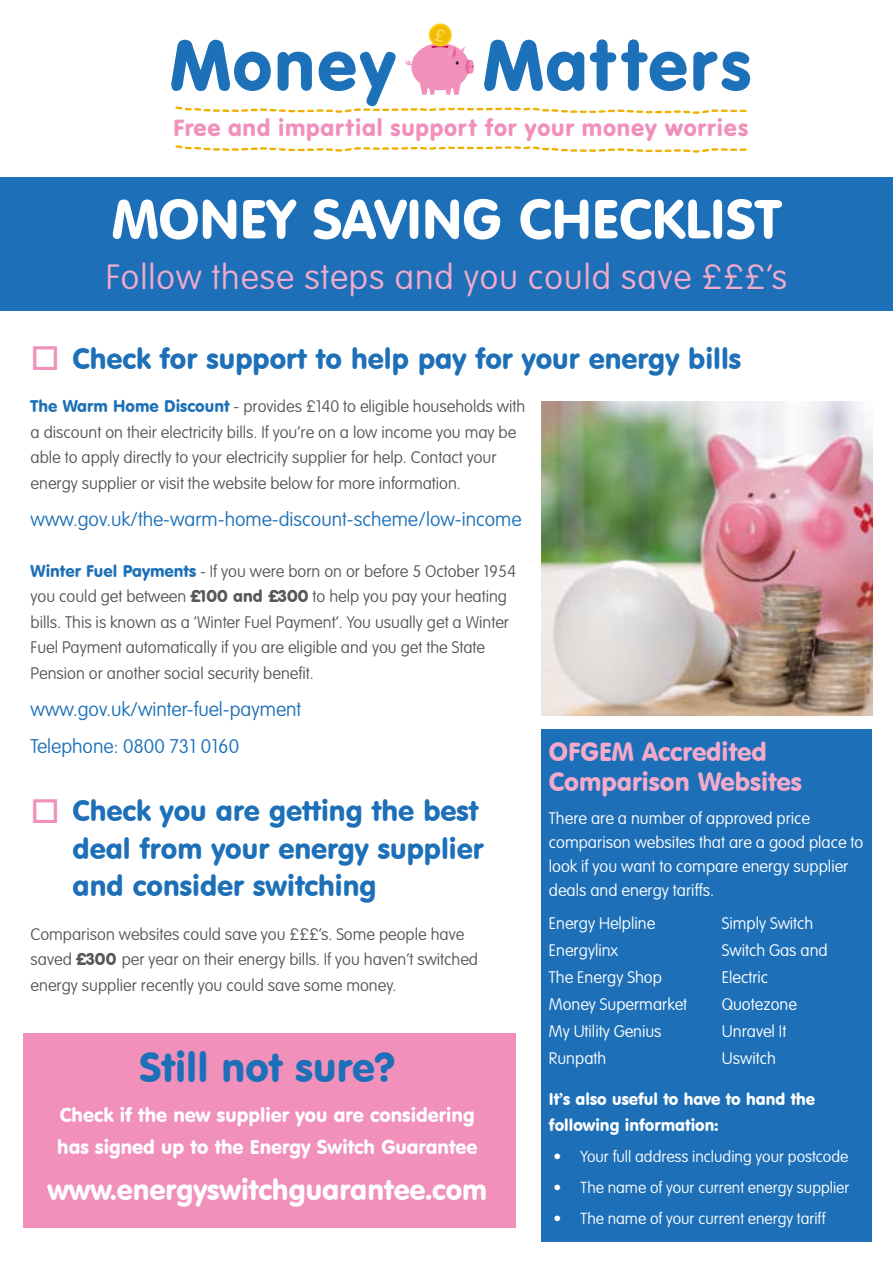
<style>
.page{position:relative;width:893px;height:1263px;background:#fff}
.page>*{position:absolute;margin:0;border:0;box-sizing:border-box;transform-origin:0 0}
.t1{font:74.7px "VAG Round";color:#1d71b8}
.t2{font:54px "VAG Rounded BT";color:#fff}
.t3{font:40.5px "VAG Rounded BT";color:#1d70b8}
.t4{font:100 34.5px "VAG Rounded";letter-spacing:.03em;color:#f4aacb}
.t5{font:28.5px/37.5px "VAG Rounded BT";color:#1d70b8}
.t6{font:28.5px "VAG Rounded BT";color:#fff}
.t7{font:25.5px/30px "VAG Rounded BT";color:#f4aacb}
.t8{font:24.6px "VAG Round";color:#f190bb}
.t9{font:100 19.5px/37px "VAG Rounded";color:#1d70b8}
.t10{font:19.5px/31.5px "VAG Rounded BT";color:#fff}
.t11{font:100 16.5px/25.5px "VAG Rounded";color:#575756}
.t12{font:100 16.5px/27px "VAG Rounded";color:#fff}
.t13{font:16.5px/25.5px "VAG Rounded BT";color:#fff}
.t14{font:100 15.75px "VAG Rounded";color:#fff}
.s1{color:#f190bb}
.s2{font-family:"VAG Rounded BT";font-weight:400;color:#1d70b8}
.s3{font-family:"VAG Rounded BT";font-weight:400}
</style>
<div class="page">
<div style="left:23px;top:1033px;width:493px;height:195px;background:#f190bb"></div>
<div style="left:0;top:178px;width:893px;height:133px;background:#1d70b8"></div>
<div style="left:411px;top:43px;width:58px;height:47px;background:#f190bb;border-radius:50%"></div>
<svg style="left:446px;top:83px;width:15px;height:12px"></svg>
<svg style="left:420px;top:83px;width:15px;height:12px"></svg>
<svg style="left:406px;top:61px;width:7px;height:4px"></svg>
<svg style="left:175px;top:106px;width:572px;height:47px"></svg>
<div style="left:541px;top:729px;width:331px;height:513px;background:#1d70b8"></div>
<img style="left:541px;top:402px;width:332px;height:313px">
<svg style="left:428px;top:24px;width:45px;height:50px"></svg>
<h1 class="t1" style="left:169px;top:23px;width:586px">Money Matters</h1>
<h3 class="t8" style="left:173px;top:114px;width:577px">Free and impartial support for your money worries</h3>
<h2 class="t2" style="left:112px;top:185px;width:670px">MONEY SAVING CHECKLIST</h2>
<h3 class="t4" style="left:106px;top:258px;width:683px">Follow these steps and you could save £££’s</h3>
<h3 class="t5" style="left:31px;top:339px;width:712px"><span class="s1">□</span> Check for support to help pay for your energy bills</h3>
<p class="t11" style="left:31px;top:394px;width:496px"><span class="s2">The Warm Home Discount</span> - provides £140 to eligible households with a discount on their electricity bills. If you’re on a low income you may be able to apply directly to your electricity supplier for help. Contact your energy supplier or visit the website below for more information.</p>
<p class="t9" style="left:31px;top:500px;width:492px">www.gov.uk/the-warm-home-discount-scheme/low-income</p>
<p class="t11" style="left:31px;top:558px;width:487px"><span class="s2">Winter Fuel Payments</span> - If you were born on or before 5 October 1954 you could get between <span class="s3">£100 and £300</span> to help you pay your heating bills. This is known as a ‘Winter Fuel Payment’. You usually get a Winter Fuel Payment automatically if you are eligible and you get the State Pension or another social security benefit.</p>
<p class="t9" style="left:31px;top:690px;width:272px">www.gov.uk/winter-fuel-payment<br>Telephone: 0800 731 0160</p>
<h3 class="t7" style="left:549px;top:736px;width:255px">OFGEM Accredited<br>Comparison Websites</h3>
<p class="t12" style="left:549px;top:806px;width:316px;line-height:24px">There are a number of approved price comparison websites that are a good place to look if you want to compare energy supplier deals and energy tariffs.</p>
<h3 class="t5" style="left:73px;top:792px;width:412px;text-indent:-42px"><span class="s1">□</span> Check you are getting the best deal from your energy supplier and consider switching</h3>
<p class="t11" style="left:31px;top:921px;width:449px">Comparison websites could save you £££’s. Some people have saved <span class="s3">£300</span> per year on their energy bills. If you haven’t switched energy supplier recently you could save some money.</p>
<p class="t12" style="left:549px;top:910px;width:140px">Energy Helpline<br>Energylinx<br>The Energy Shop<br>Money Supermarket<br>My Utility Genius<br>Runpath</p>
<p class="t12" style="left:722px;top:910px;width:107px">Simply Switch<br>Switch Gas and<br>Electric<br>Quotezone<br>Unravel It<br>Uswitch</p>
<p class="t13" style="left:549px;top:1086px;width:268px">It’s also useful to have to hand the following information:</p>
<p class="t14" style="left:554px;top:1147px;width:296px">• Your full address including your postcode</p>
<p class="t14" style="left:554px;top:1178px;width:297px">• The name of your current energy supplier</p>
<p class="t14" style="left:554px;top:1209px;width:273px">• The name of your current energy tariff</p>
<h3 class="t3" style="left:139px;top:1041px;width:258px">Still not sure?</h3>
<p class="t10" style="left:57px;top:1099px;width:422px">Check if the new supplier you are considering has signed up to the Energy Switch Guarantee</p>
<h3 class="t6" style="left:47px;top:1171px;width:441px">www.energyswitchguarantee.com</h3>
</div>
